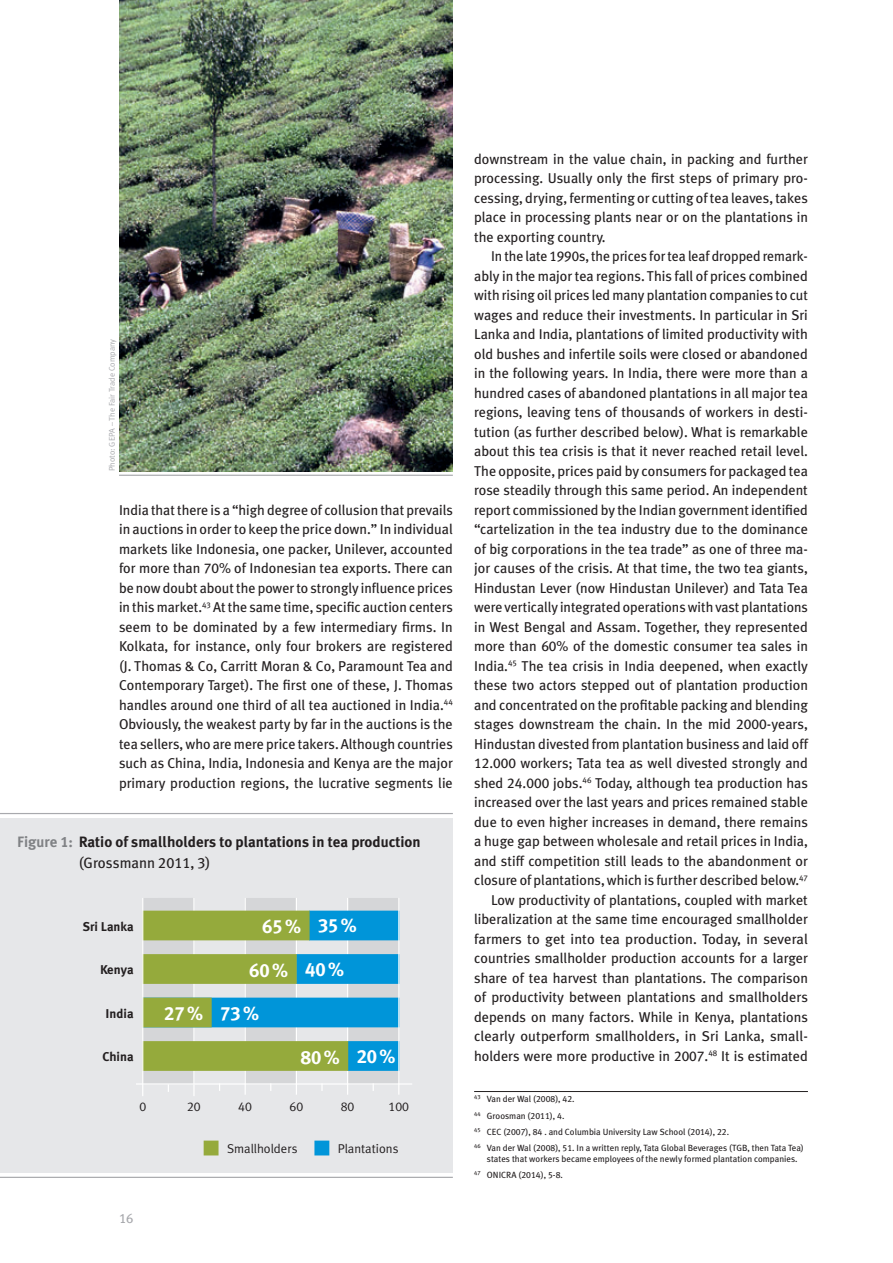
<style>
.page{position:relative;width:893px;height:1263px;background:#fff}
.page>*{position:absolute;margin:0;border:0;box-sizing:border-box;transform-origin:0 0}
.t1{font:19.2px "Meta Plus Bold Caps";color:#fff}
.t2{font:700 15px/21px "Meta Plus";color:#231f20}
.t3{font:14.25px/19.5px "Meta Plus";color:#231f20;text-align:justify}
.t4{font:13.5px "Meta Plus Book Caps";color:#a8a9ad}
.t5{font:12.75px "Meta Plus Normal";color:#231f20}
.t6{font:700 12.75px "Meta Plus";color:#231f20}
.t7{font:12.75px "Meta Plus Normal Caps";color:#231f20}
.t8{font:9px/16.2px "Meta Plus";color:#231f20}
.t9{font:8.25px "Meta Plus Normal";color:#a8a9ad}
.s1{font-family:"Meta Plus Book Caps"}
.s2{color:#808285}
.s3{font-family:"Meta Plus Bold Caps";font-weight:400;color:#808285}
.s4{font-weight:400}
.s5{font-family:"Meta Plus Book Caps";font-weight:400}
</style>
<div class="page">
<div style="left:0;top:818px;width:453px;height:354px;background:#e6e7e9"></div>
<img style="left:119px;top:0;width:334px;height:471px">
<hr style="left:474px;top:1091px;width:334px;height:1px;background:#231f20">
<hr style="left:119px;top:475px;width:334px;height:1px;background:#a8a9ad">
<hr style="left:0;top:813px;width:453px;height:1px;background:#a8a9ad">
<hr style="left:0;top:1177px;width:453px;height:1px;background:#a8a9ad">
<div style="left:204px;top:1140px;width:15px;height:15px;background:#95aa3c"></div>
<div style="left:314px;top:1140px;width:15px;height:15px;background:#0095d9"></div>
<div style="left:245px;top:898px;width:52px;height:186px;background:#d5d6d8"></div>
<div style="left:347px;top:898px;width:52px;height:186px;background:#d5d6d8"></div>
<div style="left:142px;top:898px;width:53px;height:186px;background:#d5d6d8"></div>
<hr style="left:193px;top:898px;width:2px;height:186px;background:#fff">
<hr style="left:245px;top:898px;width:1px;height:186px;background:#fff">
<hr style="left:296px;top:898px;width:1px;height:186px;background:#fff">
<hr style="left:347px;top:898px;width:1px;height:186px;background:#fff">
<div style="left:347px;top:1041px;width:52px;height:30px;background:#0095d9"></div>
<div style="left:142px;top:997px;width:257px;height:30px;background:#0095d9"></div>
<div style="left:296px;top:954px;width:103px;height:30px;background:#0095d9"></div>
<div style="left:309px;top:911px;width:90px;height:29px;background:#0095d9"></div>
<div style="left:142px;top:1041px;width:206px;height:30px;background:#95aa3c"></div>
<div style="left:142px;top:997px;width:70px;height:30px;background:#95aa3c"></div>
<div style="left:142px;top:954px;width:155px;height:30px;background:#95aa3c"></div>
<div style="left:142px;top:911px;width:168px;height:29px;background:#95aa3c"></div>
<svg style="left:321px;top:1084px;width:2px;height:7px"></svg>
<svg style="left:193px;top:1085px;width:2px;height:11px"></svg>
<hr style="left:136px;top:1083px;width:276px;height:1px;background:#fff">
<hr style="left:142px;top:898px;width:1px;height:198px;background:#fff">
<hr style="left:398px;top:898px;width:1px;height:186px;background:#fff">
<p class="t9" style="left:109px;top:471px;width:134px;rotate:-90deg">Photo: GEPA – The Fair Trade Company</p>
<p class="t3" style="left:119px;top:501px;width:335px">India that there is a “high degree of collusion that prevails in auctions in order to keep the price down.” In individual markets like Indonesia, one packer, Unilever, accounted for more than <span class="s1">70</span>% of Indonesian tea exports. There can be now doubt about the power to strongly influence prices in this market.<sup>43</sup> At the same time, specific auction centers seem to be dominated by a few intermediary firms. In Kolkata, for instance, only four brokers are registered (J. Thomas &amp; Co, Carritt Moran &amp; Co, Paramount Tea and Contemporary Target). The first one of these, J. Thomas handles around one third of all tea auctioned in India.<sup>44<br></sup>Obviously, the weakest party by far in the auctions is the tea sellers, who are mere price takers. Although countries such as China, India, Indonesia and Kenya are the major primary production regions, the lucrative segments lie</p>
<p class="t2" style="left:79px;top:832px;width:343px;text-indent:-62px"><span class="s2">Figure</span> <span class="s3">1</span><span class="s2">:</span> Ratio of smallholders to plantations in tea production <span class="s4">(Grossmann</span> <span class="s5">2011, 3</span><span class="s4">)</span></p>
<h1 class="t1" style="left:318px;top:915px;width:40px">35 %</h1>
<h1 class="t1" style="left:305px;top:958px;width:40px">40 %</h1>
<p class="t6" style="left:83px;top:921px;width:52px">Sri Lanka</p>
<h1 class="t1" style="left:262px;top:915px;width:40px">65 %</h1>
<h1 class="t1" style="left:249px;top:959px;width:40px">60 %</h1>
<h1 class="t1" style="left:164px;top:1002px;width:40px">27 %</h1>
<p class="t6" style="left:100px;top:965px;width:35px">Kenya</p>
<p class="t6" style="left:106px;top:1008px;width:30px">India</p>
<p class="t6" style="left:103px;top:1052px;width:33px">China</p>
<h1 class="t1" style="left:220px;top:1002px;width:40px">73 %</h1>
<h1 class="t1" style="left:357px;top:1045px;width:40px">20 %</h1>
<h1 class="t1" style="left:301px;top:1046px;width:40px">80 %</h1>
<p class="t7" style="left:187px;top:1099px;width:15px">20</p>
<p class="t7" style="left:290px;top:1099px;width:15px">60</p>
<p class="t7" style="left:341px;top:1099px;width:15px">80</p>
<p class="t7" style="left:389px;top:1099px;width:22px">100</p>
<p class="t7" style="left:139px;top:1099px;width:8px">0</p>
<p class="t7" style="left:238px;top:1099px;width:15px">40</p>
<p class="t4" style="left:119px;top:1210px;width:16px">16</p>
<p class="t5" style="left:227px;top:1144px;width:72px">Smallholders</p>
<p class="t5" style="left:338px;top:1144px;width:62px">Plantations</p>
<p class="t3" style="left:474px;top:150px;width:335px">downstream in the value chain, in packing and further processing. Usually only the first steps of primary pro&shy;cessing, drying, fermenting or cutting of tea leaves, takes place in processing plants near or on the plantations in the exporting country.</p>
<p class="t3" style="left:474px;top:248px;width:335px;text-align:right">In the late <span class="s1">1990</span>s, the prices for tea leaf dropped remark&shy;ably in the major tea regions. This fall of prices combined with rising oil prices led many plantation companies to cut wages and reduce their investments. In particular in Sri Lanka and India, plantations of limited productivity with old bushes and infertile soils were closed or abandoned in the following years. In India, there were more than a hundred cases of abandoned plantations in all major tea regions, leaving tens of thousands of workers in desti&shy;tution (as further described below). What is remarkable about this tea crisis is that it never reached retail level.<br>The opposite, prices paid by consumers for packaged tea rose steadily through this same period. An independent report commissioned by the Indian government identified “cartelization in the tea industry due to the dominance of big corporations in the tea trade” as one of three ma&shy;jor causes of the crisis. At that time, the two tea giants, Hindustan Lever (now Hindustan Unilever) and Tata Tea were vertically integrated operations with vast plantations in West Bengal and Assam. Together, they represented more than <span class="s1">60</span>% of the domestic consumer tea sales in India.<sup>45</sup> The tea crisis in India deepened, when exactly these two actors stepped out of plantation production and concentrated on the profitable packing and blending stages downstream the chain. In the mid <span class="s1">2000</span>-years, Hindustan divested from plantation business and laid off <span class="s1">12</span>.<span class="s1">000</span> workers; Tata tea as well divested strongly and shed <span class="s1">24</span>.<span class="s1">000</span> jobs.<sup>46</sup> Today, although tea production has increased over the last years and prices remained stable due to even higher increases in demand, there remains a huge gap between wholesale and retail prices in India, and stiff competition still leads to the abandonment or closure of plantations, which is further described below.<sup>47<br></sup>Low productivity of plantations, coupled with market liberalization at the same time encouraged smallholder farmers to get into tea production. Today, in several countries smallholder production accounts for a larger share of tea harvest than plantations. The comparison of productivity between plantations and smallholders depends on many factors. While in Kenya, plantations clearly outperform smallholders, in Sri Lanka, small&shy;holders were more productive in <span class="s1">2007</span>.<sup>48</sup> It is estimated</p>
<p class="t8" style="left:474px;top:1092px;width:331px"><sup>43</sup> Van der Wal (<span class="s1">2008</span>), <span class="s1">42</span>.<br><sup>44</sup> Groosman (<span class="s1">2011</span>), <span class="s1">4</span>.<br><sup>45</sup> CEC (<span class="s1">2007</span>), <span class="s1">84</span> . and Columbia University Law School (<span class="s1">2014</span>), <span class="s1">22.<br></span><sup>46</sup> Van der Wal (<span class="s1">2008</span>), <span class="s1">51</span>. In a written reply, Tata Global Beverages (TGB, then Tata Tea)</p>
<p class="t8" style="left:474px;top:1151px;width:325px;text-indent:13px">states that workers became employees of the newly formed plantation companies.<br><sup>47</sup> ONICRA (<span class="s1">2014</span>), <span class="s1">5</span>-<span class="s1">8.</span></p>
</div>
